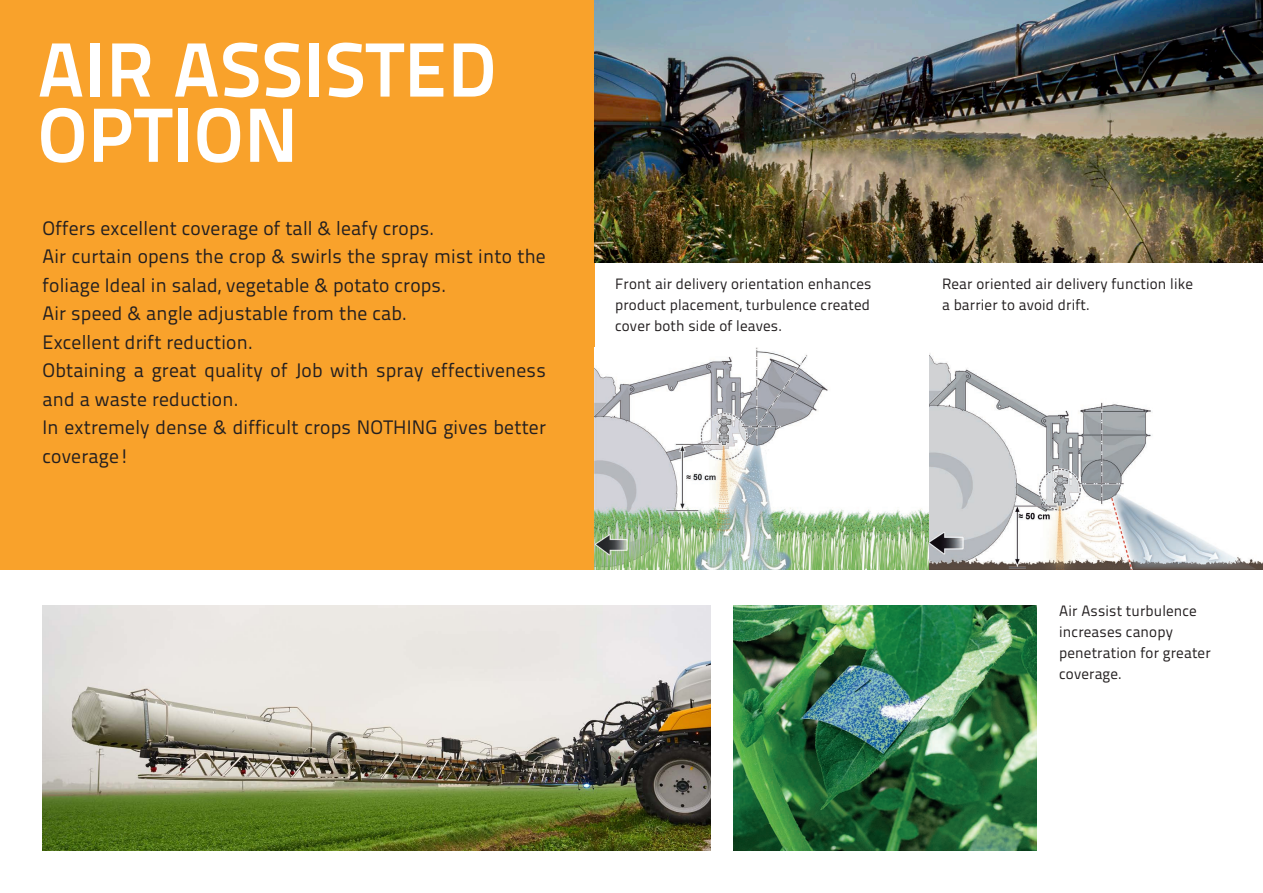
<style>
.page{position:relative;width:1263px;height:893px;background:#fff}
.page>*{position:absolute;margin:0;border:0;box-sizing:border-box;transform-origin:0 0}
.t1{font:700 76.8px "Titillium Text 22 L";letter-spacing:.01em;color:#fff}
.t2{font:19.5px/28.5px "Titillium Text 22 L";letter-spacing:.01em;color:#231f20}
.t3{font:15px/21px "Titillium Text 22 L";letter-spacing:.01em;color:#231f20}
</style>
<div class="page">
<div style="left:0;top:0;width:594px;height:570px;background:#f9a22b"></div>
<img style="left:594px;top:347px;width:669px;height:223px">
<img style="left:594px;top:0;width:669px;height:262px">
<img style="left:43px;top:605px;width:667px;height:245px">
<img style="left:733px;top:605px;width:303px;height:245px">
<p class="t1" style="left:38px;top:10px;width:460px">AIR ASSISTED</p>
<p class="t1" style="left:38px;top:76px;width:262px">OPTION</p>
<p class="t2" style="left:43px;top:213px;width:393px">Offers excellent coverage of tall &amp; leafy crops.</p>
<p class="t2" style="left:43px;top:241px;width:505px">Air curtain opens the crop &amp; swirls the spray mist into the foliage Ideal in salad, vegetable &amp; potato crops.</p>
<p class="t2" style="left:43px;top:298px;width:366px">Air speed &amp; angle adjustable from the cab.</p>
<p class="t2" style="left:43px;top:327px;width:212px">Excellent drift reduction.</p>
<p class="t2" style="left:43px;top:355px;width:505px">Obtaining a great quality of Job with spray effectiveness and a waste reduction.</p>
<p class="t2" style="left:43px;top:412px;width:505px">In extremely dense &amp; difficult crops NOTHING gives better coverage!</p>
<p class="t3" style="left:615px;top:273px;width:258px">Front air delivery orientation enhances</p>
<p class="t3" style="left:615px;top:294px;width:256px">product placement, turbulence created</p>
<p class="t3" style="left:615px;top:315px;width:168px">cover both side of leaves.</p>
<p class="t3" style="left:942px;top:273px;width:252px">Rear oriented air delivery function like a barrier to avoid drift.</p>
<p class="t3" style="left:1059px;top:600px;width:153px">Air Assist turbulence increases canopy penetration for greater coverage.</p>
</div>
